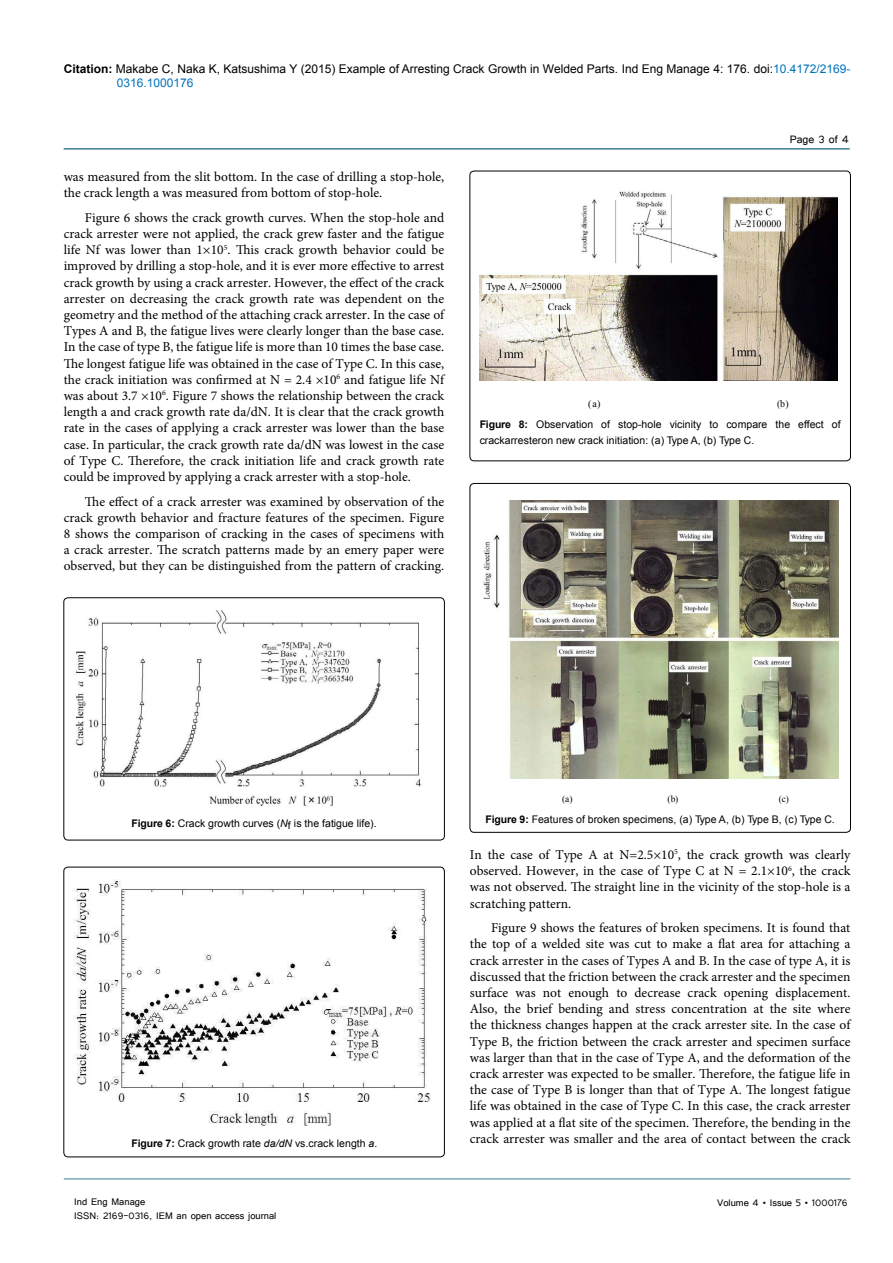
<style>
.page{position:relative;width:893px;height:1263px;background:#fff}
.page>*{position:absolute;margin:0;border:0;box-sizing:border-box;transform-origin:0 0}
.t1{font:13.5px/16.2px "Minion Pro";color:#000;text-align:justify}
.t2{font:13.5px "Tunga";color:#000}
.t3{font:12px/14.4px "Arial";color:#000}
.t4{font:12px "Tunga";color:#000}
.t5{font:10.5px/15.8px "Arial";color:#000}
.t6{font:10.05px "Times New Roman";color:#000}
.t7{font:9.45px "Times New Roman";color:#000}
.s1{font-weight:700}
.s2{color:#0072bc}
.s3{font-style:italic}
</style>
<div class="page">
<hr style="left:64px;top:148px;width:786px;height:2px;background:#3e7c94">
<hr style="left:64px;top:1179px;width:786px;height:1px;background:#3e7c94">
<div style="left:470px;top:171px;width:380px;height:290px;border:1px solid #000;border-radius:4px"></div>
<img style="left:480px;top:191px;width:358px;height:189px">
<div style="left:470px;top:483px;width:380px;height:349px;border:1px solid #000;border-radius:4px"></div>
<img style="left:483px;top:500px;width:356px;height:278px">
<div style="left:64px;top:598px;width:380px;height:242px;border:1px solid #000;border-radius:4px"></div>
<img style="left:75px;top:610px;width:346px;height:196px">
<div style="left:64px;top:867px;width:380px;height:290px;border:1px solid #000;border-radius:4px"></div>
<img style="left:74px;top:879px;width:357px;height:246px">
<p class="t3" style="left:117px;top:61px;width:735px;text-indent:-53px"><span class="s1">Citation:</span> Makabe C, Naka K, Katsushima Y (2015) Example of Arresting Crack Growth in Welded Parts. Ind Eng Manage 4: 176. doi:<span class="s2">10.4172/2169-<br>0316.1000176</span></p>
<p class="t1" style="left:64px;top:168px;width:382px">was measured from the slit bottom. In the case of drilling a stop-hole, the crack length a was measured from bottom of stop-hole.</p>
<p class="t1" style="left:64px;top:209px;width:382px;text-indent:21px">Figure 6 shows the crack growth curves. When the stop-hole and crack arrester were not applied, the crack grew faster and the fatigue life Nf was lower than 1×10<sup>5</sup>. This crack growth behavior could be improved by drilling a stop-hole, and it is ever more effective to arrest crack growth by using a crack arrester. However, the effect of the crack arrester on decreasing the crack growth rate was dependent on the geometry and the method of the attaching crack arrester. In the case of Types A and B, the fatigue lives were clearly longer than the base case.<br>In the case of type B, the fatigue life is more than 10 times the base case.<br>The longest fatigue life was obtained in the case of Type C. In this case, the crack initiation was confirmed at N = 2.4 ×10<sup>6</sup> and fatigue life Nf was about 3.7 ×10<sup>6</sup>. Figure 7 shows the relationship between the crack length a and crack growth rate da/dN. It is clear that the crack growth rate in the cases of applying a crack arrester was lower than the base case. In particular, the crack growth rate da/dN was lowest in the case of Type C. Therefore, the crack initiation life and crack growth rate could be improved by applying a crack arrester with a stop-hole.</p>
<p class="t1" style="left:64px;top:493px;width:382px;text-indent:21px">The effect of a crack arrester was examined by observation of the crack growth behavior and fracture features of the specimen. Figure 8 shows the comparison of cracking in the cases of specimens with a crack arrester. The scratch patterns made by an emery paper were observed, but they can be distinguished from the pattern of cracking.</p>
<p class="t2" style="left:790px;top:131px;width:61px">Page 3 of 4</p>
<p class="t6" style="left:588px;top:397px;width:14px">(a)</p>
<p class="t6" style="left:777px;top:397px;width:13px">(b)</p>
<p class="t5" style="left:480px;top:417px;width:362px"><span class="s1">Figure 8:</span> Observation of stop-hole vicinity to compare the effect of crackarresteron new crack initiation: (a) Type A, (b) Type C.</p>
<p class="t5" style="left:132px;top:815px;width:247px"><span class="s1">Figure 6:</span> Crack growth curves (<span class="s3">N</span>f is the fatigue life).</p>
<p class="t5" style="left:132px;top:1135px;width:247px"><span class="s1">Figure 7:</span> Crack growth rate <span class="s3">da/dN</span> vs.crack length <span class="s3">a</span>.</p>
<p class="t7" style="left:562px;top:793px;width:12px">(a)</p>
<p class="t7" style="left:668px;top:793px;width:12px">(b)</p>
<p class="t7" style="left:779px;top:793px;width:12px">(c)</p>
<p class="t5" style="left:486px;top:812px;width:351px"><span class="s1">Figure 9:</span> Features of broken specimens, (a) Type A, (b) Type B, (c) Type C.</p>
<p class="t1" style="left:470px;top:846px;width:382px">In the case of Type A at N=2.5×10<sup>5</sup>, the crack growth was clearly observed. However, in the case of Type C at N = 2.1×10<sup>6</sup>, the crack was not observed. The straight line in the vicinity of the stop-hole is a scratching pattern.</p>
<p class="t1" style="left:470px;top:920px;width:382px;text-indent:21px">Figure 9 shows the features of broken specimens. It is found that the top of a welded site was cut to make a flat area for attaching a crack arrester in the cases of Types A and B. In the case of type A, it is discussed that the friction between the crack arrester and the specimen surface was not enough to decrease crack opening displacement.<br>Also, the brief bending and stress concentration at the site where the thickness changes happen at the crack arrester site. In the case of Type B, the friction between the crack arrester and specimen surface was larger than that in the case of Type A, and the deformation of the crack arrester was expected to be smaller. Therefore, the fatigue life in the case of Type B is longer than that of Type A. The longest fatigue life was obtained in the case of Type C. In this case, the crack arrester was applied at a flat site of the specimen. Therefore, the bending in the crack arrester was smaller and the area of contact between the crack</p>
<p class="t4" style="left:74px;top:1193px;width:73px">Ind Eng Manage</p>
<p class="t4" style="left:717px;top:1194px;width:132px">Volume 4 • Issue 5 • 1000176</p>
<p class="t4" style="left:74px;top:1208px;width:204px">ISSN: 2169-0316, IEM an open access journal</p>
</div>
